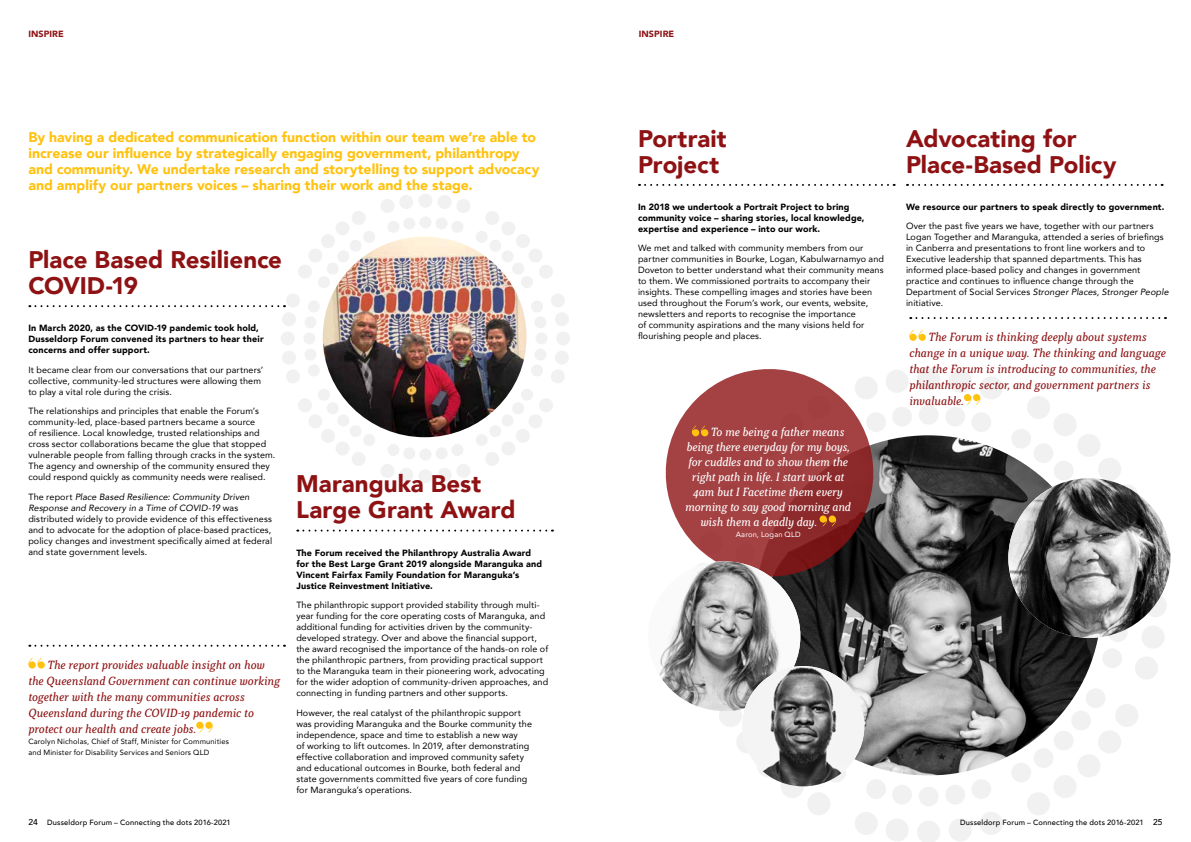
<style>
.page{position:relative;width:1191px;height:842px;background:#fff}
.page>*{position:absolute;margin:0;border:0;box-sizing:border-box;transform-origin:0 0}
.t1{font:900 24px/26px "Avenir";color:#8e1214}
.t2{font:900 14px/16px "Avenir";color:#ffc20e}
.t3{font:italic 12px/16px "Kopius";letter-spacing:-.015em;color:#8e1214}
.t4{font:italic 12px "Kopius";letter-spacing:-.025em;color:#fff}
.t5{font:9px/11px "Avenir";letter-spacing:.01em;color:#000}
.t6{font:900 9px/11px "Avenir";letter-spacing:.015em;color:#000}
.t7{font:900 9px "Avenir";letter-spacing:.01em;color:#8e1214}
.t8{font:7.5px/11px "Avenir";letter-spacing:.02em;color:#000}
.t9{font:500 7.5px "Avenir";letter-spacing:.02em;color:#000}
.t10{font:7.5px "Avenir";letter-spacing:.02em;color:#fff}
.s1{font-style:italic}
.s2{font-size:8.5px}
</style>
<div class="page">
<svg style="left:281px;top:194px;width:289px;height:289px"></svg>
<svg style="left:719px;top:368px;width:445px;height:474px"></svg>
<svg style="left:29px;top:305px;width:256px;height:2px"></svg>
<svg style="left:297px;top:530px;width:256px;height:2px"></svg>
<svg style="left:639px;top:184px;width:255px;height:2px"></svg>
<svg style="left:907px;top:184px;width:255px;height:2px"></svg>
<svg style="left:29px;top:645px;width:256px;height:2px"></svg>
<svg style="left:910px;top:317px;width:256px;height:2px"></svg>
<svg style="left:28px;top:658px;width:17px;height:10px"></svg>
<svg style="left:196px;top:722px;width:17px;height:10px"></svg>
<svg style="left:909px;top:330px;width:16px;height:11px"></svg>
<svg style="left:964px;top:394px;width:16px;height:11px"></svg>
<img style="left:323px;top:237px;width:203px;height:200px">
<img style="left:800px;top:435px;width:301px;height:340px">
<svg style="left:665px;top:368px;width:218px;height:219px;fill:#a44143"></svg>
<svg style="left:692px;top:425px;width:16px;height:11px"></svg>
<svg style="left:819px;top:515px;width:17px;height:11px"></svg>
<img style="left:1008px;top:478px;width:162px;height:160px">
<img style="left:659px;top:561px;width:141px;height:150px">
<img style="left:742px;top:666px;width:122px;height:120px">
<p class="t7" style="left:28px;top:30px;width:37px">INSPIRE</p>
<p class="t7" style="left:639px;top:30px;width:37px">INSPIRE</p>
<p class="t2" style="left:28px;top:130px;width:512px">By having a dedicated communication function within our team we’re able to increase our influence by strategically engaging government, philanthropy and community. We undertake research and storytelling to support advocacy and amplify our partners voices – sharing their work and the stage.</p>
<h1 class="t1" style="left:28px;top:248px;width:255px">Place Based Resilience<br>COVID-19</h1>
<p class="t6" style="left:28px;top:323px;width:237px">In March 2020, as the COVID-19 pandemic took hold,<br>Dusseldorp Forum convened its partners to hear their concerns and offer support.</p>
<p class="t5" style="left:28px;top:365px;width:236px">It became clear from our conversations that our partners’ collective, community-led structures were allowing them to play a vital role during the crisis.</p>
<p class="t5" style="left:28px;top:406px;width:248px">The relationships and principles that enable the Forum’s community-led, place-based partners became a source<br>of resilience. Local knowledge, trusted relationships and cross sector collaborations became the glue that stopped vulnerable people from falling through cracks in the system.<br>The agency and ownership of the community ensured they could respond quickly as community needs were realised.</p>
<p class="t5" style="left:28px;top:492px;width:245px">The report <span class="s1">Place Based Resilience: Community Driven Response and Recovery in a Time of COVID-19</span> was distributed widely to provide evidence of this effectiveness and to advocate for the adoption of place-based practices, policy changes and investment specifically aimed at federal and state government levels.</p>
<h3 class="t3" style="left:28px;top:657px;width:253px;text-indent:19px">The report provides valuable insight on how the Queensland Government can continue working together with the many communities across Queensland during the COVID-19 pandemic to protect our health and create jobs.</h3>
<p class="t8" style="left:28px;top:735px;width:202px">Carolyn Nicholas, Chief of Staff, Minister for Communities and Minister for Disability Services and Seniors QLD</p>
<h1 class="t1" style="left:296px;top:473px;width:221px">Maranguka Best<br>Large Grant Award</h1>
<p class="t6" style="left:296px;top:548px;width:247px">The Forum received the Philanthropy Australia Award for the Best Large Grant 2019 alongside Maranguka and Vincent Fairfax Family Foundation for Maranguka’s Justice Reinvestment Initiative.</p>
<p class="t5" style="left:296px;top:600px;width:253px">The philanthropic support provided stability through multi&shy;year funding for the core operating costs of Maranguka, and additional funding for activities driven by the community&shy;developed strategy. Over and above the financial support, the award recognised the importance of the hands-on role of the philanthropic partners, from providing practical support to the Maranguka team in their pioneering work, advocating for the wider adoption of community-driven approaches, and connecting in funding partners and other supports.</p>
<p class="t5" style="left:296px;top:708px;width:237px">However, the real catalyst of the philanthropic support was providing Maranguka and the Bourke community the independence, space and time to establish a new way<br>of working to lift outcomes. In 2019, after demonstrating effective collaboration and improved community safety and educational outcomes in Bourke, both federal and state governments committed five years of core funding for Maranguka’s operations.</p>
<h1 class="t1" style="left:638px;top:127px;width:90px">Portrait<br>Project</h1>
<h1 class="t1" style="left:906px;top:127px;width:212px">Advocating for<br>Place-Based Policy</h1>
<p class="t6" style="left:638px;top:202px;width:228px">In 2018 we undertook a Portrait Project to bring community voice – sharing stories, local knowledge, expertise and experience – into our work.</p>
<p class="t5" style="left:638px;top:243px;width:247px">We met and talked with community members from our partner communities in Bourke, Logan, Kabulwarnamyo and Doveton to better understand what their community means to them. We commissioned portraits to accompany their insights. These compelling images and stories have been used throughout the Forum’s work, our events, website, newsletters and reports to recognise the importance<br>of community aspirations and the many visions held for flourishing people and places.</p>
<h3 class="t4" style="left:711px;top:427px;width:135px">To me being a father means</h3>
<h3 class="t4" style="left:686px;top:442px;width:165px">being there everyday for my boys,</h3>
<h3 class="t4" style="left:688px;top:457px;width:161px">for cuddles and to show them the</h3>
<h3 class="t4" style="left:692px;top:472px;width:154px">right path in life. I start work at</h3>
<h3 class="t4" style="left:693px;top:487px;width:151px">4am but I Facetime them every</h3>
<h3 class="t4" style="left:685px;top:502px;width:167px">morning to say good morning and</h3>
<h3 class="t4" style="left:700px;top:517px;width:118px">wish them a deadly day.</h3>
<p class="t10" style="left:736px;top:531px;width:66px">Aaron, Logan QLD</p>
<p class="t6" style="left:906px;top:202px;width:260px">We resource our partners to speak directly to government.</p>
<p class="t5" style="left:906px;top:221px;width:264px">Over the past five years we have, together with our partners Logan Together and Maranguka, attended a series of briefings in Canberra and presentations to front line workers and to Executive leadership that spanned departments. This has informed place-based policy and changes in government practice and continues to influence change through the Department of Social Services <span class="s1">Stronger Places, Stronger People </span>initiative.</p>
<h3 class="t3" style="left:909px;top:330px;width:258px;text-indent:19px">The Forum is thinking deeply about systems change in a unique way. The thinking and language that the Forum is introducing to communities, the philanthropic sector, and government partners is invaluable.</h3>
<p class="t9" style="left:28px;top:819px;width:204px"><span class="s2">24</span> Dusseldorp Forum – Connecting the dots 2016-2021</p>
<p class="t9" style="left:960px;top:819px;width:204px">Dusseldorp Forum – Connecting the dots 2016-2021 <span class="s2">25</span></p>
</div>
